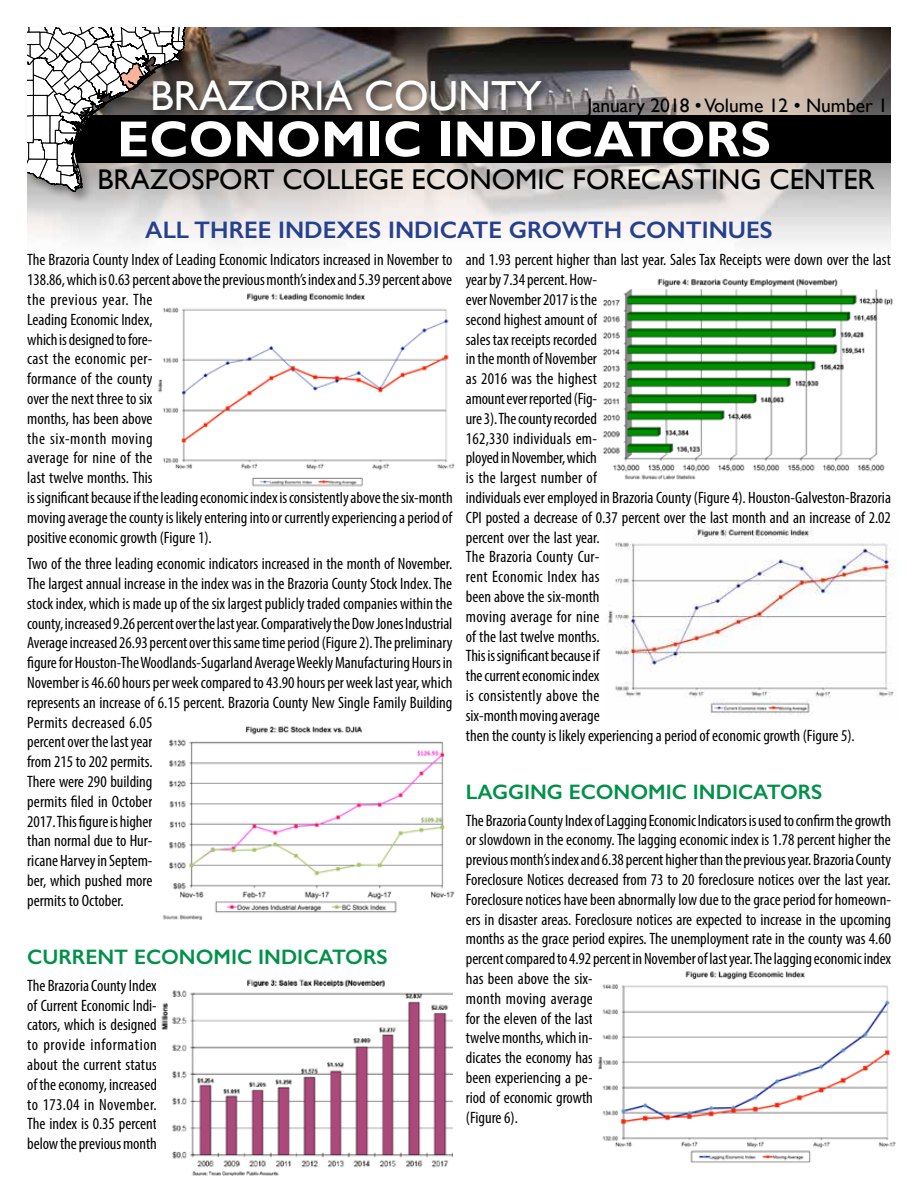
<style>
.page{position:relative;width:918px;height:1188px;background:#fff}
.page>*{position:absolute;margin:0;border:0;box-sizing:border-box;transform-origin:0 0}
.t1{font:700 51px "Gill Sans";color:#fff}
.t2{font:42px "Gill Sans";color:#fff}
.t3{font:28.5px "Gill Sans";color:#000}
.t4{font:600 24px "Gill Sans";color:#25408f}
.t5{font:600 21px "Gill Sans";color:#00904a}
.t6{font:19.5px "Gill Sans";color:#000}
.t7{font:condensed 16.5px/19.8px "Myriad Pro";color:#000}
</style>
<div class="page">
<img style="left:27px;top:27px;width:864px;height:216px">
<div style="left:39px;top:116px;width:852px;height:48px;background:#000"></div>
<div style="left:148px;top:76px;width:404px;height:46px;background:#000;opacity:.75"></div>
<div style="left:24px;top:24px;width:175px;height:181px;background:#000;opacity:.4"></div>
<svg style="left:27px;top:27px;width:163px;height:165px"></svg>
<img style="left:158px;top:293px;width:297px;height:194px">
<img style="left:598px;top:971px;width:298px;height:192px">
<img style="left:606px;top:527px;width:290px;height:189px">
<img style="left:161px;top:979px;width:291px;height:197px">
<img style="left:162px;top:726px;width:293px;height:194px">
<img style="left:603px;top:278px;width:290px;height:201px">
<h2 class="t2" style="left:150px;top:71px;width:393px">BRAZORIA COUNTY</h2>
<p class="t6" style="left:587px;top:94px;width:302px">January 2018 • Volume 12 • Number 1</p>
<h1 class="t1" style="left:117px;top:108px;width:655px">ECONOMIC INDICATORS</h1>
<h3 class="t3" style="left:98px;top:163px;width:779px">BRAZOSPORT COLLEGE ECONOMIC FORECASTING CENTER</h3>
<h3 class="t4" style="left:145px;top:216px;width:629px">ALL THREE INDEXES INDICATE GROWTH CONTINUES</h3>
<p class="t7" style="left:27px;top:250px;width:427px">The Brazoria County Index of Leading Economic Indicators increased in November to 138.86, which is 0.63 percent above the previous month’s index and 5.39 percent above the previous year. The<br>Leading Economic Index,<br>which is designed to fore-<br>cast the economic per-<br>formance of the county<br>over the next three to six<br>months, has been above<br>the six-month moving<br>average for nine of the<br>last twelve months. This<br>is significant because if the leading economic index is consistently above the six-month moving average the county is likely entering into or currently experiencing a period of positive economic growth (Figure 1).</p>
<p class="t7" style="left:27px;top:554px;width:427px">Two of the three leading economic indicators increased in the month of November.<br>The largest annual increase in the index was in the Brazoria County Stock Index. The stock index, which is made up of the six largest publicly traded companies within the county, increased 9.26 percent over the last year. Comparatively the Dow Jones Industrial Average increased 26.93 percent over this same time period (Figure 2). The preliminary figure for Houston-The Woodlands-Sugarland Average Weekly Manufacturing Hours in November is 46.60 hours per week compared to 43.90 hours per week last year, which represents an increase of 6.15 percent. Brazoria County New Single Family Building Permits decreased 6.05<br>percent over the last year<br>from 215 to 202 permits.<br>There were 290 building<br>permits filed in October<br>2017. This figure is higher<br>than normal due to Hur-<br>ricane Harvey in Septem-<br>ber, which pushed more<br>permits to October.</p>
<p class="t5" style="left:27px;top:944px;width:362px">CURRENT ECONOMIC INDICATORS</p>
<p class="t7" style="left:27px;top:975px;width:131px;text-align:justify">The Brazoria County Index of Current Economic Indi&shy;cators, which is designed to provide information about the current status of the economy, increased to 173.04 in November.<br>The index is 0.35 percent below the previous month</p>
<p class="t7" style="left:466px;top:250px;width:427px">and 1.93 percent higher than last year. Sales Tax Receipts were down over the last year by 7.34 percent. How-<br>ever November 2017 is the<br>second highest amount of<br>sales tax receipts recorded<br>in the month of November<br>as 2016 was the highest<br>amount ever reported (Fig-<br>ure 3). The county recorded<br>162,330 individuals em-<br>ployed in November, which<br>is the largest number of<br>individuals ever employed in Brazoria County (Figure 4). Houston-Galveston-Brazoria CPI posted a decrease of 0.37 percent over the last month and an increase of 2.02 percent over the last year.<br>The Brazoria County Cur-<br>rent Economic Index has<br>been above the six-month<br>moving average for nine<br>of the last twelve months.<br>This is significant because if<br>the current economic index<br>is consistently above the<br>six-month moving average<br>then the county is likely experiencing a period of economic growth (Figure 5).</p>
<p class="t5" style="left:466px;top:779px;width:358px">LAGGING ECONOMIC INDICATORS</p>
<p class="t7" style="left:466px;top:810px;width:427px">The Brazoria County Index of Lagging Economic Indicators is used to confirm the growth or slowdown in the economy. The lagging economic index is 1.78 percent higher the previous month’s index and 6.38 percent higher than the previous year. Brazoria County Foreclosure Notices decreased from 73 to 20 foreclosure notices over the last year.<br>Foreclosure notices have been abnormally low due to the grace period for homeown&shy;ers in disaster areas. Foreclosure notices are expected to increase in the upcoming months as the grace period expires. The unemployment rate in the county was 4.60 percent compared to 4.92 percent in November of last year. The lagging economic index has been above the six-<br>month moving average<br>for the eleven of the last<br>twelve months, which in-<br>dicates the economy has<br>been experiencing a pe-<br>riod of economic growth<br>(Figure 6).</p>
</div>
